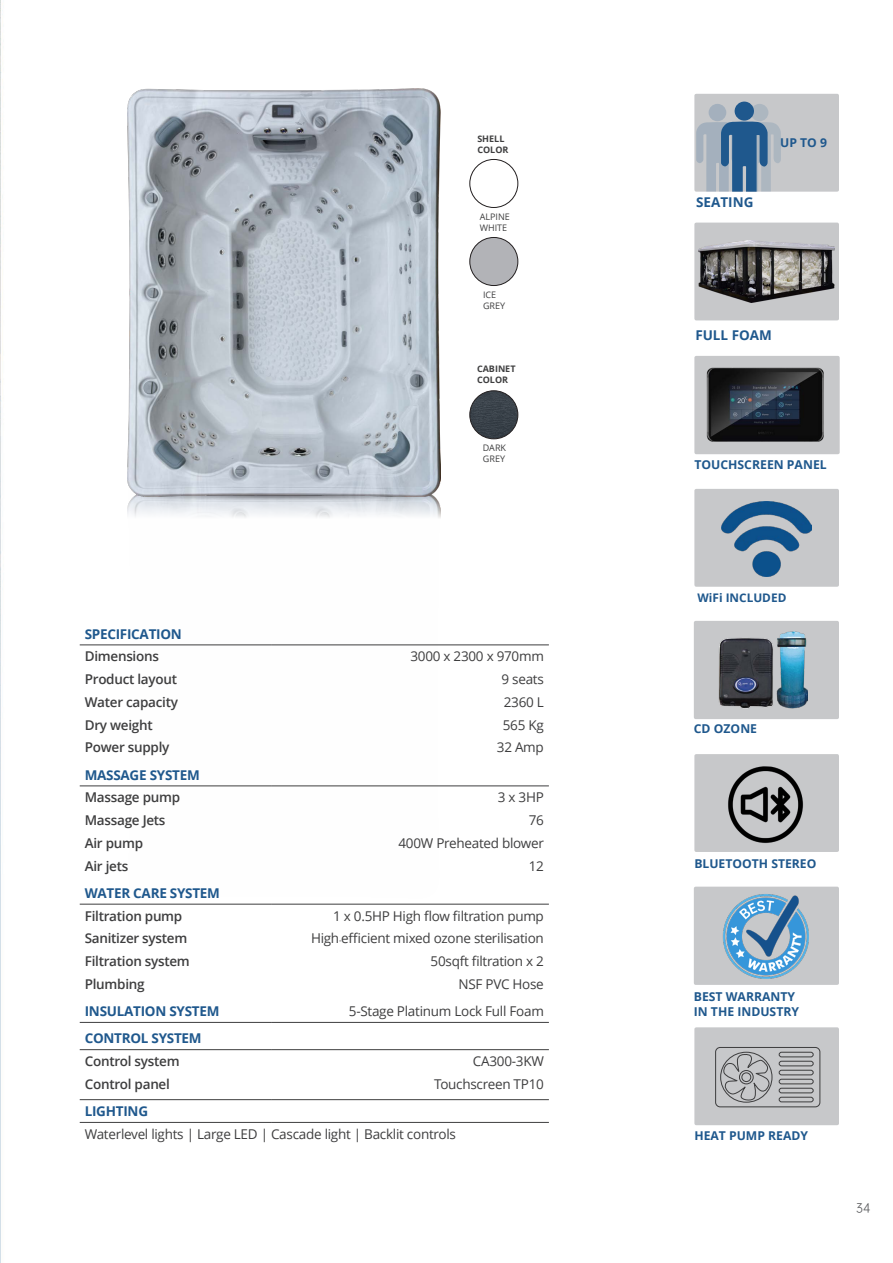
<style>
.page{position:relative;width:893px;height:1263px;background:#fff}
.page>*{position:absolute;margin:0;border:0;box-sizing:border-box;transform-origin:0 0}
.t1{font:13.5px "Open Sans";letter-spacing:-.02em;color:#3e3e3f}
.t2{font:600 13.5px "Open Sans";letter-spacing:-.02em;color:#3e3e3f}
.t3{font:700 13.5px "Open Sans";letter-spacing:-.02em;color:#1f588d}
.t4{font:700 13.5px "Open Sans";color:#1f588d}
.t5{font:700 12.15px "Open Sans";color:#1f588d}
.t6{font:12px "OPPO Sans R";color:#57585a}
.t7{font:700 11.85px "Open Sans";color:#1f588d}
.t8{font:9px "Open Sans";color:#3e3e3f}
.t9{font:700 9px "Open Sans";color:#3e3e3f}
.s1{font-size:7.5px}
</style>
<div class="page">
<img style="left:0;top:0;width:840px;height:1263px">
<img style="left:128px;top:497px;width:312px;height:403px">
<hr style="left:80px;top:645px;width:191px;height:1px;background:#3e3e3f">
<hr style="left:271px;top:645px;width:278px;height:1px;background:#3e3e3f">
<hr style="left:80px;top:786px;width:191px;height:1px;background:#3e3e3f">
<hr style="left:271px;top:786px;width:278px;height:1px;background:#3e3e3f">
<hr style="left:80px;top:1049px;width:191px;height:1px;background:#3e3e3f">
<hr style="left:271px;top:1049px;width:278px;height:1px;background:#3e3e3f">
<hr style="left:80px;top:1099px;width:191px;height:1px;background:#3e3e3f">
<hr style="left:271px;top:1099px;width:278px;height:1px;background:#3e3e3f">
<hr style="left:80px;top:904px;width:191px;height:1px;background:#3e3e3f">
<hr style="left:271px;top:904px;width:278px;height:1px;background:#3e3e3f">
<hr style="left:80px;top:1022px;width:191px;height:1px;background:#3e3e3f">
<hr style="left:271px;top:1022px;width:278px;height:1px;background:#3e3e3f">
<hr style="left:80px;top:1122px;width:191px;height:1px;background:#3e3e3f">
<hr style="left:271px;top:1122px;width:278px;height:1px;background:#3e3e3f">
<img style="left:470px;top:391px;width:48px;height:48px;border-radius:24px">
<div style="left:470px;top:391px;width:48px;height:48px;border:1px solid #231f20;border-radius:50%"></div>
<div style="left:470px;top:159px;width:48px;height:49px;border:1px solid #231f20;border-radius:50%"></div>
<div style="left:470px;top:237px;width:48px;height:48px;background:#b2b3b7;border-radius:50%"></div>
<div style="left:470px;top:237px;width:48px;height:49px;border:1px solid #231f20;border-radius:50%"></div>
<img style="left:129px;top:497px;width:310px;height:6px">
<img style="left:128px;top:89px;width:312px;height:408px">
<div style="left:694px;top:223px;width:145px;height:97px;background:#c7c8ca;border-radius:2px"></div>
<img style="left:699px;top:240px;width:136px;height:63px">
<div style="left:694px;top:94px;width:145px;height:98px;background:#c7c8ca;border-radius:2px"></div>
<div style="left:709px;top:104px;width:17px;height:17px;background:#a4b0bd;border-radius:50%"></div>
<div style="left:751px;top:104px;width:17px;height:17px;background:#adb7c0;border-radius:50%"></div>
<div style="left:735px;top:102px;width:19px;height:19px;background:#1f588d;border-radius:50%"></div>
<svg style="left:696px;top:122px;width:85px;height:70px"></svg>
<div style="left:694px;top:621px;width:145px;height:98px;background:#c7c8ca;border-radius:2px"></div>
<img style="left:719px;top:631px;width:88px;height:77px">
<div style="left:694px;top:887px;width:145px;height:98px;background:#c7c8ca;border-radius:2px"></div>
<img style="left:723px;top:894px;width:86px;height:85px">
<div style="left:694px;top:489px;width:145px;height:98px;background:#c7c8ca;border-radius:2px"></div>
<img style="left:722px;top:501px;width:90px;height:75px">
<div style="left:694px;top:356px;width:146px;height:98px;background:#c7c8ca;border-radius:2px"></div>
<div style="left:694px;top:1027px;width:145px;height:98px;background:#c7c8ca;border-radius:2px"></div>
<svg style="left:715px;top:1047px;width:106px;height:61px"></svg>
<div style="left:694px;top:754px;width:145px;height:98px;background:#c7c8ca;border-radius:2px"></div>
<img style="left:728px;top:766px;width:75px;height:77px">
<img style="left:706px;top:367px;width:118px;height:75px">
<p class="t9" style="left:477px;top:133px;width:29px">SHELL</p>
<p class="t9" style="left:477px;top:144px;width:33px">COLOR</p>
<p class="t8" style="left:480px;top:211px;width:32px">ALPINE</p>
<p class="t8" style="left:480px;top:222px;width:29px">WHITE</p>
<p class="t8" style="left:483px;top:289px;width:15px">ICE</p>
<p class="t8" style="left:483px;top:300px;width:24px">GREY</p>
<p class="t9" style="left:477px;top:362px;width:40px">CABINET</p>
<p class="t9" style="left:477px;top:373px;width:33px">COLOR</p>
<p class="t8" style="left:483px;top:442px;width:25px">DARK</p>
<p class="t8" style="left:483px;top:452px;width:24px">GREY</p>
<p class="t3" style="left:85px;top:624px;width:99px">SPECIFICATION</p>
<p class="t2" style="left:85px;top:647px;width:76px">Dimensions</p>
<p class="t1" style="left:410px;top:647px;width:135px">3000 x 2300 x 970mm</p>
<p class="t2" style="left:85px;top:670px;width:94px">Product layout</p>
<p class="t1" style="left:501px;top:670px;width:44px">9 seats</p>
<p class="t2" style="left:85px;top:693px;width:95px">Water capacity</p>
<p class="t1" style="left:504px;top:693px;width:42px">2360 L</p>
<p class="t2" style="left:85px;top:715px;width:69px">Dry weight</p>
<p class="t1" style="left:503px;top:715px;width:43px">565 Kg</p>
<p class="t2" style="left:85px;top:738px;width:86px">Power supply</p>
<p class="t1" style="left:497px;top:738px;width:48px">32 Amp</p>
<p class="t3" style="left:85px;top:765px;width:116px">MASSAGE SYSTEM</p>
<p class="t2" style="left:85px;top:788px;width:97px">Massage pump</p>
<p class="t1" style="left:498px;top:788px;width:48px">3 x 3HP</p>
<p class="t2" style="left:85px;top:811px;width:82px">Massage Jets</p>
<p class="t1" style="left:529px;top:811px;width:17px">76</p>
<p class="t2" style="left:85px;top:834px;width:60px">Air pump</p>
<p class="t1" style="left:398px;top:834px;width:147px">400W Preheated blower</p>
<p class="t2" style="left:85px;top:856px;width:45px">Air jets</p>
<p class="t1" style="left:529px;top:856px;width:17px">12</p>
<p class="t3" style="left:85px;top:883px;width:137px">WATER CARE SYSTEM</p>
<p class="t2" style="left:85px;top:906px;width:99px">Filtration pump</p>
<p class="t1" style="left:333px;top:906px;width:212px">1 x 0.5HP High flow filtration pump</p>
<p class="t2" style="left:85px;top:929px;width:104px">Sanitizer system</p>
<p class="t1" style="left:311px;top:929px;width:234px">High<span class="s1">-</span>efficient mixed ozone sterilisation</p>
<p class="t2" style="left:85px;top:952px;width:107px">Filtration system</p>
<p class="t1" style="left:431px;top:952px;width:115px">50sqft filtration x 2</p>
<p class="t2" style="left:85px;top:975px;width:61px">Plumbing</p>
<p class="t1" style="left:459px;top:975px;width:87px">NSF PVC Hose</p>
<p class="t3" style="left:85px;top:1002px;width:136px">INSULATION SYSTEM</p>
<p class="t1" style="left:349px;top:1002px;width:196px">5-Stage Platinum Lock Full Foam</p>
<p class="t3" style="left:85px;top:1029px;width:118px">CONTROL SYSTEM</p>
<p class="t2" style="left:85px;top:1052px;width:96px">Control system</p>
<p class="t1" style="left:473px;top:1052px;width:72px">CA300-3KW</p>
<p class="t2" style="left:85px;top:1075px;width:87px">Control panel</p>
<p class="t1" style="left:434px;top:1075px;width:111px">Touchscreen TP10</p>
<p class="t3" style="left:85px;top:1102px;width:65px">LIGHTING</p>
<p class="t1" style="left:85px;top:1125px;width:373px">Waterlevel lights | Large LED | Cascade light | Backlit controls</p>
<p class="t4" style="left:696px;top:192px;width:59px">SEATING</p>
<p class="t5" style="left:780px;top:134px;width:48px">UP TO 9</p>
<p class="t4" style="left:695px;top:326px;width:78px">FULL FOAM</p>
<p class="t5" style="left:694px;top:456px;width:134px">TOUCHSCREEN PANEL</p>
<p class="t7" style="left:697px;top:589px;width:90px">WiFi INCLUDED</p>
<p class="t5" style="left:694px;top:720px;width:65px">CD OZONE</p>
<p class="t5" style="left:694px;top:855px;width:123px">BLUETOOTH STEREO</p>
<p class="t5" style="left:694px;top:988px;width:103px">BEST WARRANTY</p>
<p class="t5" style="left:694px;top:1003px;width:107px">IN THE INDUSTRY</p>
<p class="t5" style="left:694px;top:1127px;width:115px">HEAT PUMP READY</p>
<p class="t6" style="left:856px;top:1198px;width:16px">34</p>
</div>
